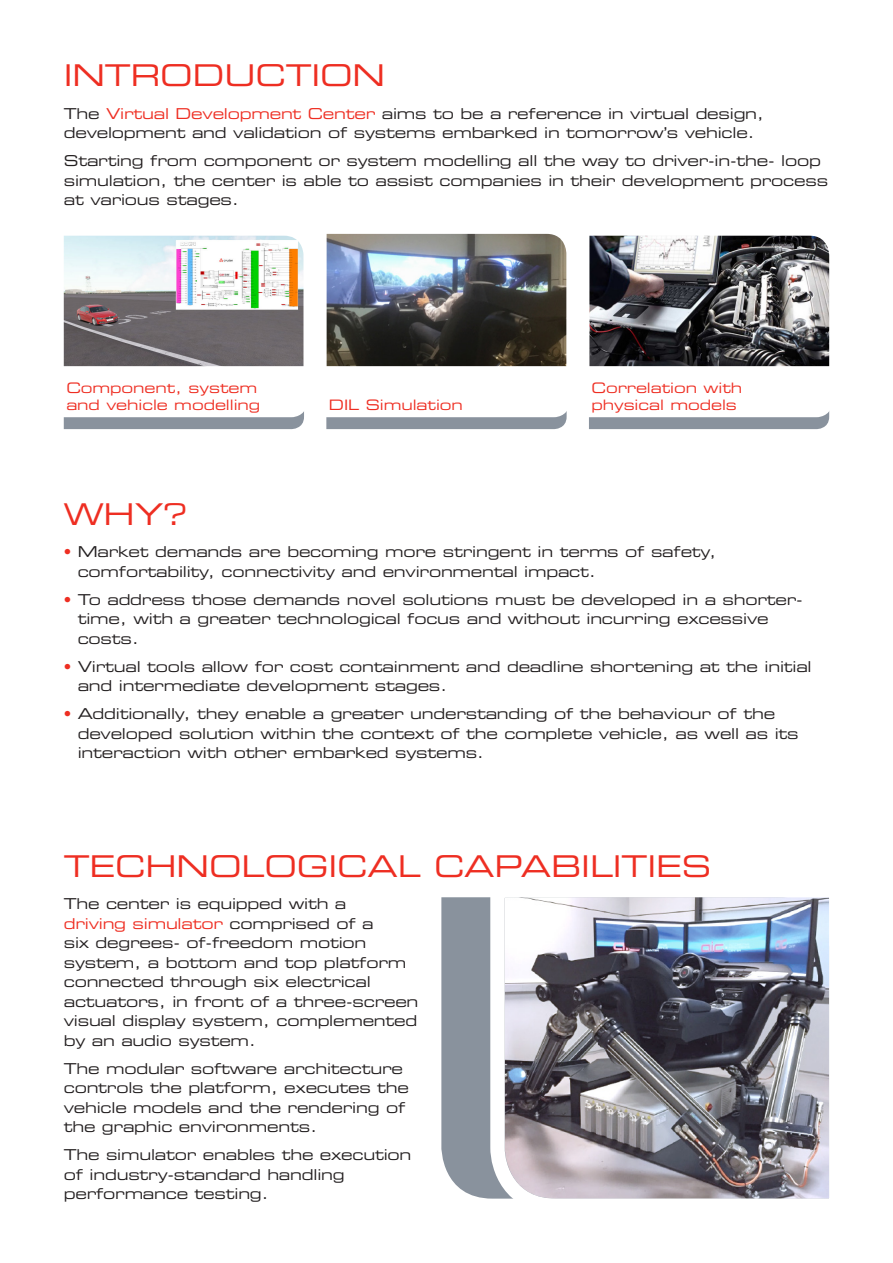
<style>
.page{position:relative;width:893px;height:1263px;background:#fff}
.page>*{position:absolute;margin:0;border:0;box-sizing:border-box;transform-origin:0 0}
.t1{font:30px "Eurostile LT Std Ex 2";letter-spacing:-.005em;color:#ee2e22}
.t2{font:15px/19.5px "Eurostile LT Std Ex 2";letter-spacing:-.015em;color:#231f20}
.t3{font:14.4px/17.2px "Eurostile LT Std Ex 2";letter-spacing:-.005em;color:#ee2e22}
.s1{color:#ee2e22}
</style>
<div class="page">
<svg style="left:589px;top:353px;width:241px;height:76px"></svg>
<svg style="left:326px;top:352px;width:241px;height:77px"></svg>
<svg style="left:63px;top:352px;width:241px;height:77px"></svg>
<img style="left:327px;top:234px;width:239px;height:132px">
<img style="left:64px;top:236px;width:239px;height:130px">
<img style="left:589px;top:236px;width:240px;height:130px">
<svg style="left:441px;top:897px;width:42px;height:301px;background:#9199a3"></svg>
<img style="left:483px;top:897px;width:347px;height:302px">
<p class="t1" style="left:64px;top:55px;width:323px">INTRODUCTION</p>
<p class="t2" style="left:64px;top:103px;width:702px">The <span class="s1">Virtual Development Center</span> aims to be a reference in virtual design, development and validation of systems embarked in tomorrow’s vehicle.</p>
<p class="t2" style="left:64px;top:151px;width:766px">Starting from component or system modelling all the way to driver-in-the- loop simulation, the center is able to assist companies in their development process at various stages.</p>
<p class="t3" style="left:66px;top:378px;width:195px">Component, system and vehicle modelling</p>
<p class="t3" style="left:591px;top:378px;width:152px">Correlation with</p>
<p class="t3" style="left:329px;top:396px;width:136px">DIL Simulation</p>
<p class="t3" style="left:591px;top:396px;width:147px">physical models</p>
<p class="t1" style="left:64px;top:494px;width:125px">WHY?</p>
<p class="t2" style="left:78px;top:542px;width:640px;text-indent:-14px"><span class="s1">•</span> Market demands are becoming more stringent in terms of safety, comfortability, connectivity and environmental impact.</p>
<p class="t2" style="left:78px;top:589px;width:727px;text-indent:-14px"><span class="s1">•</span> To address those demands novel solutions must be developed in a shorter&shy;time, with a greater technological focus and without incurring excessive costs.</p>
<p class="t2" style="left:78px;top:656px;width:735px;text-indent:-14px"><span class="s1">•</span> Virtual tools allow for cost containment and deadline shortening at the initial and intermediate development stages.</p>
<p class="t2" style="left:78px;top:704px;width:723px;text-indent:-14px"><span class="s1">•</span> Additionally, they enable a greater understanding of the behaviour of the developed solution within the context of the complete vehicle, as well as its interaction with other embarked systems.</p>
<p class="t1" style="left:64px;top:846px;width:649px">TECHNOLOGICAL CAPABILITIES</p>
<p class="t2" style="left:64px;top:894px;width:356px">The center is equipped with a<br><span class="s1">driving simulator</span> comprised of a<br>six degrees- of-freedom motion system, a bottom and top platform connected through six electrical actuators, in front of a three-screen visual display system, complemented by an audio system.</p>
<p class="t2" style="left:64px;top:1058px;width:347px">The modular software architecture controls the platform, executes the vehicle models and the rendering of the graphic environments.</p>
<p class="t2" style="left:64px;top:1145px;width:349px">The simulator enables the execution of industry-standard handling performance testing.</p>
</div>
